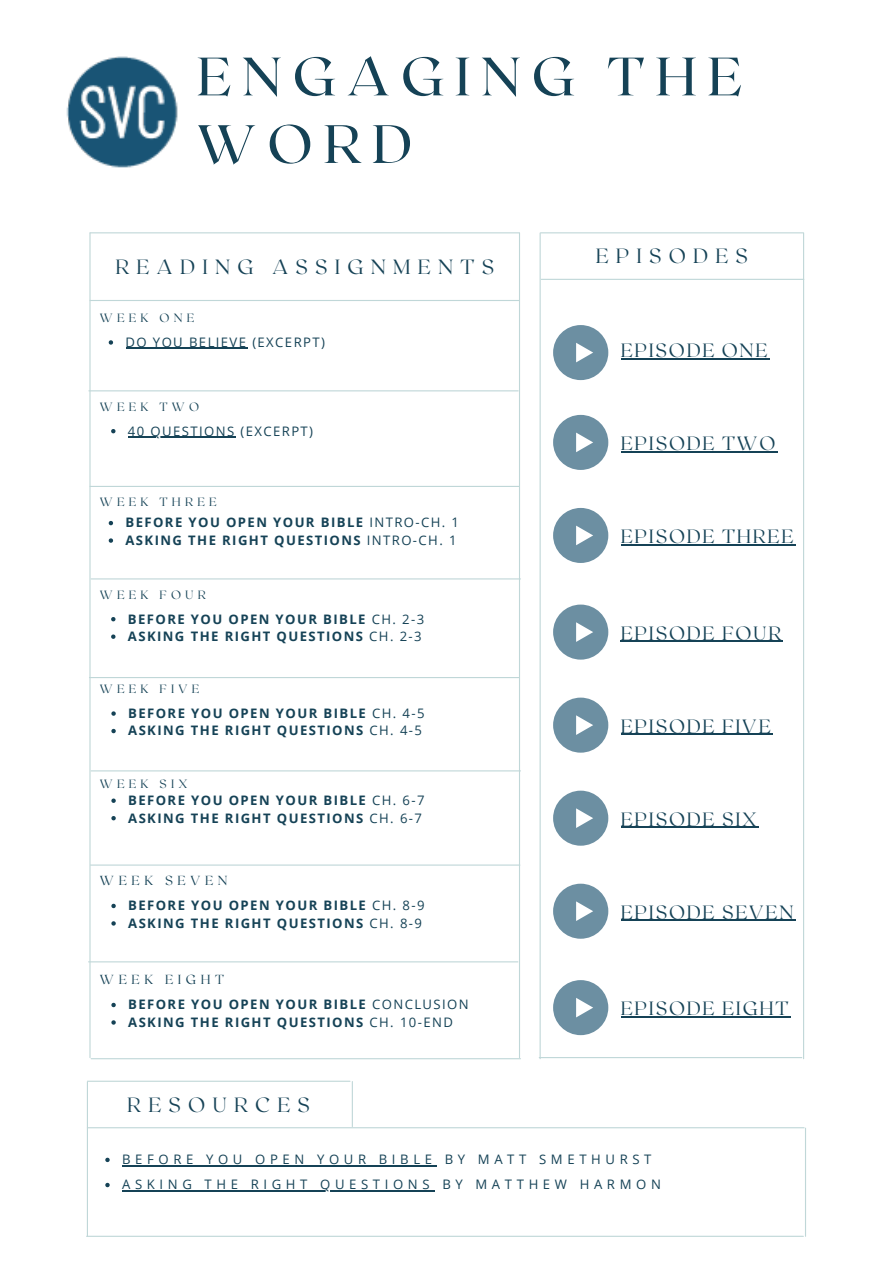
<style>
.page{position:relative;width:894px;height:1264px;background:#fff}
.page>*{position:absolute;margin:0;border:0;box-sizing:border-box;transform-origin:0 0}
.t1{font:53.85px/67.5px "Roxborough CF";letter-spacing:.205em;color:#154256}
.t2{font:100 20.55px "Roxborough CF";letter-spacing:.355em;color:#154256}
.t3{font:100 19.2px "Roxborough CF";letter-spacing:.095em;color:#154256}
.t4{font:700 13.05px/17.4px "Open Sans";letter-spacing:.11em;color:#154256}
.t5{font:13.05px/25px "Open Sans";letter-spacing:.355em;color:#154256}
.t6{font:13.05px "Open Sans";letter-spacing:.105em;color:#154256}
.t7{font:100 13.05px "Roxborough CF";letter-spacing:.355em;color:#154256}
.t8{font:100 12px "Roxborough CF";letter-spacing:.355em;color:#154256}
.s1{font-weight:400}
</style>
<div class="page">
<hr style="left:519px;top:233px;width:1px;height:824px;background:#c0d7d8">
<hr style="left:90px;top:232px;width:429px;height:1px;background:#c0d7d8">
<hr style="left:89px;top:233px;width:1px;height:824px;background:#c0d7d8">
<hr style="left:88px;top:961px;width:429px;height:1px;background:#c0d7d8">
<hr style="left:90px;top:864px;width:429px;height:1px;background:#c0d7d8">
<hr style="left:91px;top:770px;width:429px;height:1px;background:#c0d7d8">
<hr style="left:89px;top:677px;width:429px;height:1px;background:#c0d7d8">
<hr style="left:91px;top:578px;width:429px;height:1px;background:#c0d7d8">
<hr style="left:90px;top:486px;width:429px;height:1px;background:#c0d7d8">
<hr style="left:89px;top:390px;width:429px;height:1px;background:#c0d7d8">
<hr style="left:90px;top:300px;width:429px;height:1px;background:#c0d7d8">
<hr style="left:87px;top:1080px;width:263px;height:1px;background:#c0d7d8">
<hr style="left:539px;top:233px;width:1px;height:825px;background:#c0d7d8">
<hr style="left:540px;top:232px;width:263px;height:1px;background:#c0d7d8">
<hr style="left:539px;top:1057px;width:262px;height:1px;background:#c0d7d8">
<hr style="left:802px;top:233px;width:1px;height:825px;background:#c0d7d8">
<hr style="left:87px;top:1127px;width:716px;height:1px;background:#c0d7d8">
<hr style="left:541px;top:279px;width:262px;height:1px;background:#c0d7d8">
<hr style="left:91px;top:1058px;width:429px;height:1px;background:#c0d7d8">
<hr style="left:87px;top:1081px;width:1px;height:155px;background:#c0d7d8">
<hr style="left:351px;top:1081px;width:2px;height:45px;background:#c0d7d8">
<hr style="left:87px;top:1235px;width:716px;height:1px;background:#c0d7d8">
<hr style="left:804px;top:1128px;width:1px;height:108px;background:#c0d7d8">
<img style="left:66px;top:56px;width:112px;height:112px">
<div style="left:553px;top:325px;width:55px;height:55px;background:#6c8fa2;border-radius:50%"></div>
<svg style="left:576px;top:343px;width:17px;height:19px"></svg>
<hr style="left:620px;top:358px;width:149px;height:1px;background:#154256">
<hr style="left:620px;top:451px;width:157px;height:1px;background:#154256">
<hr style="left:620px;top:544px;width:175px;height:1px;background:#154256">
<hr style="left:620px;top:640px;width:162px;height:2px;background:#154256">
<hr style="left:620px;top:733px;width:152px;height:2px;background:#154256">
<hr style="left:620px;top:826px;width:138px;height:2px;background:#154256">
<hr style="left:620px;top:919px;width:175px;height:1px;background:#154256">
<hr style="left:620px;top:1016px;width:170px;height:1px;background:#154256">
<div style="left:553px;top:415px;width:55px;height:55px;background:#6c8fa2;border-radius:50%"></div>
<svg style="left:576px;top:432px;width:17px;height:20px"></svg>
<div style="left:553px;top:508px;width:55px;height:55px;background:#6c8fa2;border-radius:50%"></div>
<svg style="left:576px;top:525px;width:17px;height:20px"></svg>
<div style="left:553px;top:604px;width:55px;height:55px;background:#6c8fa2;border-radius:50%"></div>
<svg style="left:576px;top:622px;width:17px;height:20px"></svg>
<div style="left:553px;top:697px;width:55px;height:55px;background:#6c8fa2;border-radius:50%"></div>
<svg style="left:576px;top:715px;width:17px;height:20px"></svg>
<div style="left:553px;top:790px;width:55px;height:55px;background:#6c8fa2;border-radius:50%"></div>
<svg style="left:576px;top:808px;width:17px;height:20px"></svg>
<div style="left:553px;top:883px;width:55px;height:55px;background:#6c8fa2;border-radius:50%"></div>
<svg style="left:576px;top:901px;width:17px;height:20px"></svg>
<div style="left:553px;top:980px;width:55px;height:55px;background:#6c8fa2;border-radius:50%"></div>
<svg style="left:576px;top:998px;width:17px;height:19px"></svg>
<svg style="left:105px;top:1157px;width:5px;height:5px"></svg>
<hr style="left:122px;top:1165px;width:314px;height:1px;background:#154256">
<svg style="left:105px;top:1182px;width:5px;height:5px"></svg>
<hr style="left:122px;top:1190px;width:312px;height:1px;background:#154256">
<svg style="left:109px;top:340px;width:4px;height:4px"></svg>
<hr style="left:125px;top:348px;width:122px;height:1px;background:#154256">
<svg style="left:111px;top:429px;width:4px;height:4px"></svg>
<hr style="left:128px;top:436px;width:107px;height:2px;background:#154256">
<svg style="left:109px;top:521px;width:4px;height:4px"></svg>
<svg style="left:109px;top:538px;width:4px;height:4px"></svg>
<svg style="left:111px;top:617px;width:4px;height:4px"></svg>
<svg style="left:111px;top:634px;width:4px;height:5px"></svg>
<svg style="left:111px;top:711px;width:5px;height:4px"></svg>
<svg style="left:111px;top:729px;width:5px;height:4px"></svg>
<svg style="left:111px;top:798px;width:5px;height:5px"></svg>
<svg style="left:111px;top:816px;width:5px;height:4px"></svg>
<svg style="left:111px;top:903px;width:5px;height:5px"></svg>
<svg style="left:111px;top:921px;width:5px;height:4px"></svg>
<svg style="left:111px;top:1002px;width:5px;height:5px"></svg>
<svg style="left:111px;top:1020px;width:5px;height:4px"></svg>
<h1 class="t1" style="left:197px;top:40px;width:546px">ENGAGING THE<br>WORD</h1>
<h2 class="t2" style="left:115px;top:253px;width:380px">READING ASSIGNMENTS</h2>
<p class="t8" style="left:100px;top:309px;width:96px">WEEK ONE</p>
<p class="t6" style="left:125px;top:333px;width:201px">DO YOU BELIEVE (EXCERPT)</p>
<p class="t8" style="left:100px;top:398px;width:101px">WEEK TWO</p>
<p class="t6" style="left:128px;top:421px;width:187px">40 QUESTIONS (EXCERPT)</p>
<p class="t8" style="left:100px;top:494px;width:118px">WEEK THREE</p>
<p class="t4" style="left:125px;top:513px;width:335px">BEFORE YOU OPEN YOUR BIBLE <span class="s1">INTRO-CH. 1<br></span>ASKING THE RIGHT QUESTIONS <span class="s1">INTRO-CH. 1</span></p>
<p class="t8" style="left:100px;top:586px;width:108px">WEEK FOUR</p>
<p class="t4" style="left:128px;top:610px;width:298px">BEFORE YOU OPEN YOUR BIBLE <span class="s1">CH. 2-3<br></span>ASKING THE RIGHT QUESTIONS <span class="s1">CH. 2-3</span></p>
<p class="t8" style="left:100px;top:681px;width:101px">WEEK FIVE</p>
<p class="t4" style="left:128px;top:704px;width:298px">BEFORE YOU OPEN YOUR BIBLE <span class="s1">CH. 4-5<br></span>ASKING THE RIGHT QUESTIONS <span class="s1">CH. 4-5</span></p>
<p class="t8" style="left:100px;top:776px;width:89px">WEEK SIX</p>
<p class="t4" style="left:128px;top:791px;width:298px">BEFORE YOU OPEN YOUR BIBLE <span class="s1">CH. 6-7<br></span>ASKING THE RIGHT QUESTIONS <span class="s1">CH. 6-7</span></p>
<p class="t7" style="left:100px;top:872px;width:129px">WEEK SEVEN</p>
<p class="t4" style="left:128px;top:896px;width:298px">BEFORE YOU OPEN YOUR BIBLE <span class="s1">CH. 8-9<br></span>ASKING THE RIGHT QUESTIONS <span class="s1">CH. 8-9</span></p>
<p class="t7" style="left:100px;top:971px;width:126px">WEEK EIGHT</p>
<p class="t4" style="left:128px;top:995px;width:342px">BEFORE YOU OPEN YOUR BIBLE <span class="s1">CONCLUSION<br></span>ASKING THE RIGHT QUESTIONS <span class="s1">CH. 10-END</span></p>
<h2 class="t2" style="left:127px;top:1091px;width:184px">RESOURCES</h2>
<h2 class="t2" style="left:595px;top:242px;width:153px">EPISODES</h2>
<h3 class="t3" style="left:620px;top:337px;width:148px">EPISODE ONE</h3>
<h3 class="t3" style="left:620px;top:430px;width:156px">EPISODE TWO</h3>
<h3 class="t3" style="left:620px;top:523px;width:174px">EPISODE THREE</h3>
<h3 class="t3" style="left:620px;top:620px;width:162px">EPISODE FOUR</h3>
<h3 class="t3" style="left:620px;top:713px;width:151px">EPISODE FIVE</h3>
<h3 class="t3" style="left:620px;top:806px;width:137px">EPISODE SIX</h3>
<h3 class="t3" style="left:620px;top:899px;width:174px">EPISODE SEVEN</h3>
<h3 class="t3" style="left:620px;top:995px;width:169px">EPISODE EIGHT</h3>
<p class="t5" style="left:122px;top:1146px;width:540px">BEFORE YOU OPEN YOUR BIBLE BY MATT SMETHURST<br>ASKING THE RIGHT QUESTIONS BY MATTHEW HARMON</p>
</div>
